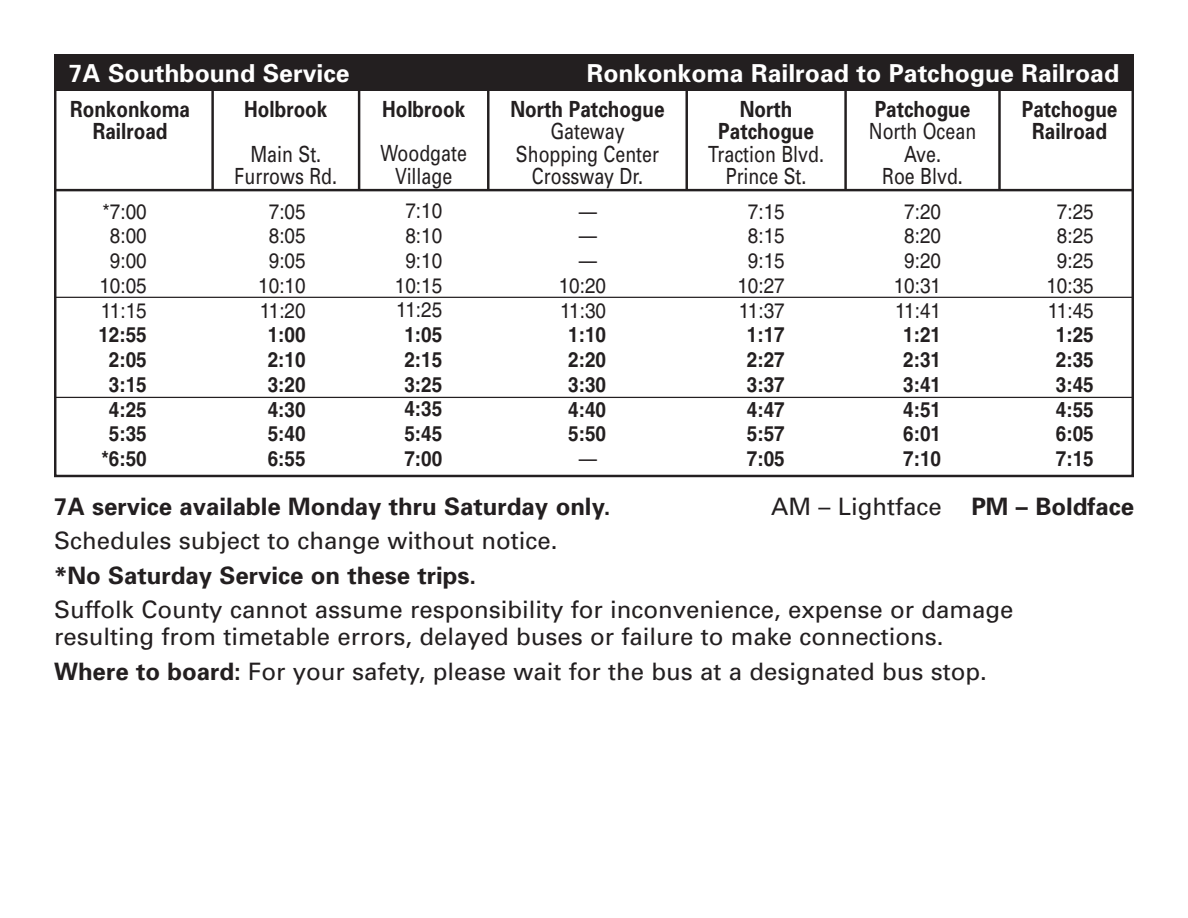
<style>
.page{position:relative;width:1188px;height:918px;background:#fff}
.page>*{position:absolute;margin:0;border:0;box-sizing:border-box;transform-origin:0 0}
.time_pts-Title{font:700 24.75px "Univers";color:#fff}
.t1{font:24px/27px "Univers";color:#231f20}
.t2{font:700 24px "Univers";color:#231f20}
.time_pts-intersecti{font:22.35px/22.4px "Univers";color:#231f20;text-align:center;scale:.8 1}
.time_pts-Town_Name{font:700 22.35px/22.2px "Univers";color:#231f20;text-align:center;scale:.85 1}
.time_pts-text{font:700 21px "Helvetica";color:#231f20;scale:.9 1}
.time_pts-text-2{font:21px "Helvetica";color:#231f20;scale:.9 1}
.time_pts-1st_line_t{font:21px "Helvetica";color:#231f20;scale:.9 1}
.time_pts-Dash{font:21px "Helvetica";color:#231f20;scale:.9 1}
.time_pts-1st_line_D{font:21px "Helvetica";color:#231f20;scale:.9 1}
.s1{font-weight:700}
</style>
<div class="page">
<hr style="left:487px;top:85px;width:3px;height:105px;background:#231f20">
<hr style="left:211px;top:86px;width:3px;height:104px;background:#231f20">
<hr style="left:844px;top:84px;width:3px;height:106px;background:#231f20">
<hr style="left:358px;top:86px;width:2px;height:104px;background:#231f20">
<hr style="left:685px;top:86px;width:3px;height:104px;background:#231f20">
<div style="left:54px;top:54px;width:1080px;height:36px;background:#231f20"></div>
<hr style="left:54px;top:189px;width:1080px;height:2px;background:#231f20">
<hr style="left:54px;top:297px;width:1080px;height:1px;background:#231f20">
<hr style="left:54px;top:397px;width:1080px;height:1px;background:#231f20">
<hr style="left:998px;top:84px;width:3px;height:106px;background:#231f20">
<p class="time_pts-Title" style="left:69px;top:58px;width:282px">7A Southbound Service</p>
<p class="time_pts-Title" style="left:587px;top:58px;width:534px">Ronkonkoma Railroad to Patchogue Railroad</p>
<p class="time_pts-Town_Name" style="left:70px;top:97px;width:143px">Ronkonkoma</p>
<p class="time_pts-Town_Name" style="left:93px;top:120px;width:89px">Railroad</p>
<p class="time_pts-1st_line_t" style="left:103px;top:199px;width:51px">*7:00</p>
<p class="time_pts-text-2" style="left:110px;top:224px;width:42px">8:00</p>
<p class="time_pts-text-2" style="left:110px;top:249px;width:42px">9:00</p>
<p class="time_pts-text-2" style="left:99px;top:273px;width:54px">10:05</p>
<p class="time_pts-text-2" style="left:101px;top:298px;width:53px">11:15</p>
<p class="time_pts-text" style="left:98px;top:322px;width:55px">12:55</p>
<p class="time_pts-text" style="left:109px;top:347px;width:44px">2:05</p>
<p class="time_pts-text" style="left:109px;top:372px;width:44px">3:15</p>
<p class="time_pts-text" style="left:109px;top:396px;width:44px">4:25</p>
<p class="time_pts-text" style="left:109px;top:421px;width:44px">5:35</p>
<p class="time_pts-text" style="left:102px;top:446px;width:52px">*6:50</p>
<p class="time_pts-Town_Name" style="left:244px;top:97px;width:99px">Holbrook</p>
<p class="time_pts-intersecti" style="left:250px;top:142px;width:90px">Main St.</p>
<p class="time_pts-intersecti" style="left:235px;top:164px;width:130px">Furrows Rd.</p>
<p class="time_pts-1st_line_t" style="left:269px;top:199px;width:42px">7:05</p>
<p class="time_pts-text-2" style="left:269px;top:224px;width:42px">8:05</p>
<p class="time_pts-text-2" style="left:269px;top:249px;width:42px">9:05</p>
<p class="time_pts-text-2" style="left:258px;top:273px;width:54px">10:10</p>
<p class="time_pts-text-2" style="left:260px;top:298px;width:53px">11:20</p>
<p class="time_pts-text" style="left:268px;top:322px;width:44px">1:00</p>
<p class="time_pts-text" style="left:268px;top:347px;width:44px">2:10</p>
<p class="time_pts-text" style="left:268px;top:372px;width:44px">3:20</p>
<p class="time_pts-text" style="left:268px;top:396px;width:44px">4:30</p>
<p class="time_pts-text" style="left:268px;top:421px;width:44px">5:40</p>
<p class="time_pts-text" style="left:268px;top:446px;width:44px">6:55</p>
<p class="time_pts-Town_Name" style="left:382px;top:97px;width:99px">Holbrook</p>
<p class="time_pts-intersecti" style="left:380px;top:142px;width:110px">Woodgate</p>
<p class="time_pts-intersecti" style="left:395px;top:164px;width:73px">Village</p>
<p class="time_pts-1st_line_t" style="left:405px;top:199px;width:42px">7:10</p>
<p class="time_pts-text-2" style="left:405px;top:223px;width:42px">8:10</p>
<p class="time_pts-text-2" style="left:405px;top:248px;width:42px">9:10</p>
<p class="time_pts-text-2" style="left:395px;top:273px;width:54px">10:15</p>
<p class="time_pts-text-2" style="left:396px;top:298px;width:53px">11:25</p>
<p class="time_pts-text" style="left:404px;top:322px;width:44px">1:05</p>
<p class="time_pts-text" style="left:404px;top:347px;width:44px">2:15</p>
<p class="time_pts-text" style="left:404px;top:371px;width:44px">3:25</p>
<p class="time_pts-text" style="left:404px;top:396px;width:44px">4:35</p>
<p class="time_pts-text" style="left:404px;top:421px;width:44px">5:45</p>
<p class="time_pts-text" style="left:404px;top:446px;width:44px">7:00</p>
<p class="time_pts-Town_Name" style="left:510px;top:97px;width:183px">North Patchogue</p>
<p class="time_pts-intersecti" style="left:550px;top:120px;width:94px">Gateway</p>
<p class="time_pts-intersecti" style="left:516px;top:142px;width:180px">Shopping Center</p>
<p class="time_pts-intersecti" style="left:532px;top:164px;width:140px">Crossway Dr.</p>
<p class="time_pts-1st_line_D" style="left:579px;top:199px;width:21px">—</p>
<p class="time_pts-Dash" style="left:579px;top:224px;width:21px">—</p>
<p class="time_pts-Dash" style="left:579px;top:249px;width:21px">—</p>
<p class="time_pts-text-2" style="left:559px;top:273px;width:54px">10:20</p>
<p class="time_pts-text-2" style="left:560px;top:298px;width:53px">11:30</p>
<p class="time_pts-text" style="left:568px;top:322px;width:44px">1:10</p>
<p class="time_pts-text" style="left:568px;top:347px;width:44px">2:20</p>
<p class="time_pts-text" style="left:568px;top:372px;width:44px">3:30</p>
<p class="time_pts-text" style="left:568px;top:396px;width:44px">4:40</p>
<p class="time_pts-text" style="left:568px;top:421px;width:44px">5:50</p>
<p class="time_pts-Dash" style="left:579px;top:447px;width:21px">—</p>
<p class="time_pts-Town_Name" style="left:718px;top:97px;width:114px">North<br>Patchogue</p>
<p class="time_pts-intersecti" style="left:708px;top:142px;width:146px">Traction Blvd.</p>
<p class="time_pts-intersecti" style="left:726px;top:164px;width:102px">Prince St.</p>
<p class="time_pts-1st_line_t" style="left:748px;top:199px;width:42px">7:15</p>
<p class="time_pts-text-2" style="left:748px;top:224px;width:42px">8:15</p>
<p class="time_pts-text-2" style="left:748px;top:249px;width:42px">9:15</p>
<p class="time_pts-text-2" style="left:737px;top:273px;width:54px">10:27</p>
<p class="time_pts-text-2" style="left:739px;top:298px;width:53px">11:37</p>
<p class="time_pts-text" style="left:747px;top:322px;width:44px">1:17</p>
<p class="time_pts-text" style="left:747px;top:347px;width:44px">2:27</p>
<p class="time_pts-text" style="left:747px;top:372px;width:44px">3:37</p>
<p class="time_pts-text" style="left:747px;top:396px;width:44px">4:47</p>
<p class="time_pts-text" style="left:747px;top:421px;width:44px">5:57</p>
<p class="time_pts-text" style="left:747px;top:446px;width:44px">7:05</p>
<p class="time_pts-Town_Name" style="left:875px;top:97px;width:114px">Patchogue</p>
<p class="time_pts-intersecti" style="left:869px;top:120px;width:136px">North Ocean<br>Ave.</p>
<p class="time_pts-intersecti" style="left:882px;top:164px;width:102px">Roe Blvd.</p>
<p class="time_pts-1st_line_t" style="left:904px;top:199px;width:42px">7:20</p>
<p class="time_pts-text-2" style="left:904px;top:224px;width:42px">8:20</p>
<p class="time_pts-text-2" style="left:904px;top:249px;width:42px">9:20</p>
<p class="time_pts-text-2" style="left:894px;top:273px;width:54px">10:31</p>
<p class="time_pts-text-2" style="left:895px;top:298px;width:53px">11:41</p>
<p class="time_pts-text" style="left:903px;top:322px;width:44px">1:21</p>
<p class="time_pts-text" style="left:903px;top:347px;width:44px">2:31</p>
<p class="time_pts-text" style="left:903px;top:372px;width:44px">3:41</p>
<p class="time_pts-text" style="left:903px;top:396px;width:44px">4:51</p>
<p class="time_pts-text" style="left:903px;top:421px;width:44px">6:01</p>
<p class="time_pts-text" style="left:903px;top:446px;width:44px">7:10</p>
<p class="time_pts-Town_Name" style="left:1022px;top:97px;width:114px">Patchogue</p>
<p class="time_pts-Town_Name" style="left:1032px;top:120px;width:89px">Railroad</p>
<p class="time_pts-1st_line_t" style="left:1057px;top:199px;width:42px">7:25</p>
<p class="time_pts-text-2" style="left:1057px;top:224px;width:42px">8:25</p>
<p class="time_pts-text-2" style="left:1057px;top:249px;width:42px">9:25</p>
<p class="time_pts-text-2" style="left:1046px;top:273px;width:54px">10:35</p>
<p class="time_pts-text-2" style="left:1048px;top:298px;width:53px">11:45</p>
<p class="time_pts-text" style="left:1056px;top:322px;width:44px">1:25</p>
<p class="time_pts-text" style="left:1056px;top:347px;width:44px">2:35</p>
<p class="time_pts-text" style="left:1056px;top:372px;width:44px">3:45</p>
<p class="time_pts-text" style="left:1056px;top:396px;width:44px">4:55</p>
<p class="time_pts-text" style="left:1056px;top:421px;width:44px">6:05</p>
<p class="time_pts-text" style="left:1056px;top:446px;width:44px">7:15</p>
<p class="t2" style="left:54px;top:491px;width:558px">7A service available Monday thru Saturday only.</p>
<p class="t1" style="left:771px;top:492px;width:364px">AM – Lightface <span class="s1">PM – Boldface</span></p>
<p class="t1" style="left:54px;top:527px;width:505px">Schedules subject to change without notice.</p>
<p class="t2" style="left:54px;top:560px;width:424px">*No Saturday Service on these trips.</p>
<p class="t1" style="left:54px;top:596px;width:961px">Suffolk County cannot assume responsibility for inconvenience, expense or damage resulting from timetable errors, delayed buses or failure to make connections.</p>
<p class="t1" style="left:54px;top:657px;width:934px"><span class="s1">Where to board:</span> For your safety, please wait for the bus at a designated bus stop.</p>
</div>
